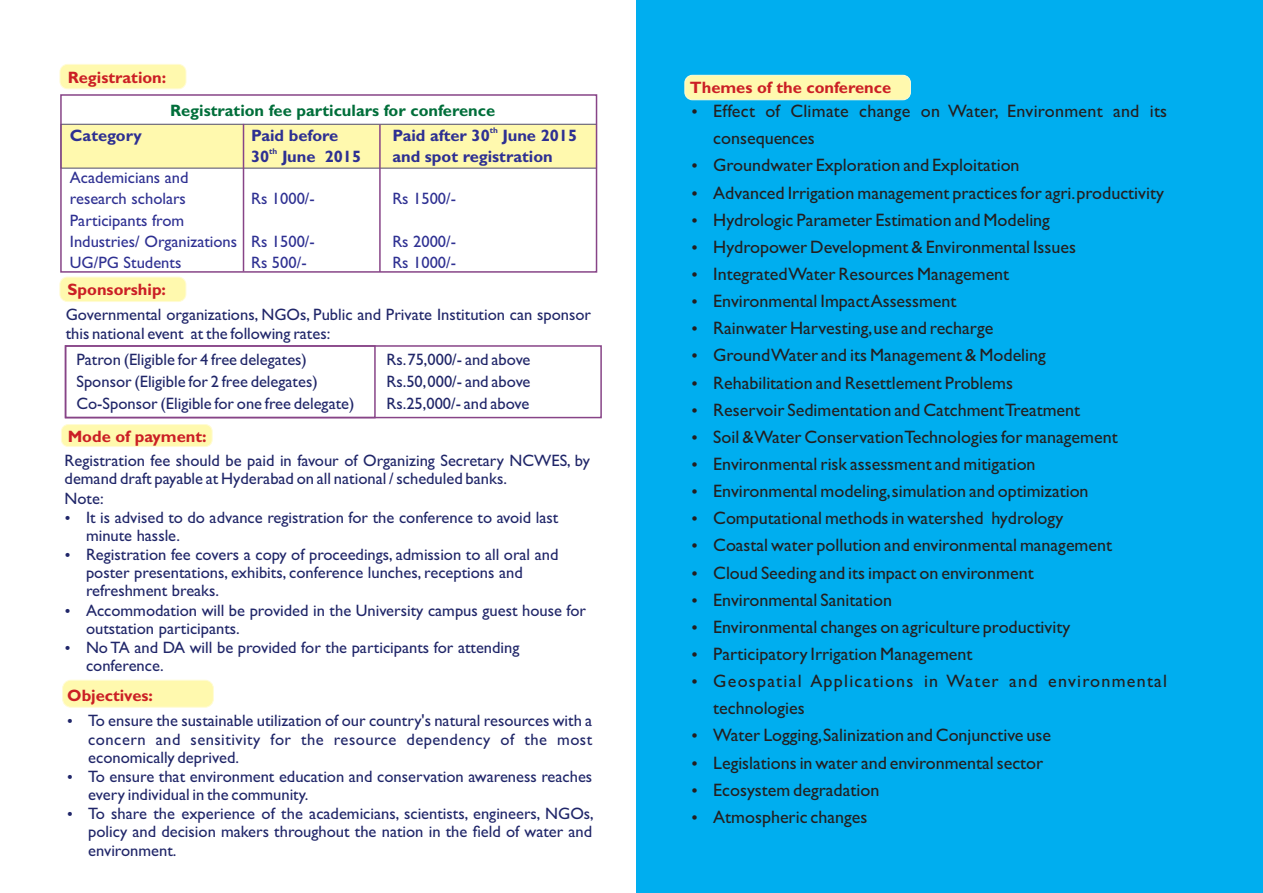
<style>
.page{position:relative;width:1263px;height:893px;background:#fff}
.page>*{position:absolute;margin:0;border:0;box-sizing:border-box;transform-origin:0 0}
.t1{font:18px/27.2px "Gill Sans";color:#231f20}
.t2{font:18px/27.2px "Gill Sans";letter-spacing:.07em;color:#231f20}
.t3{font:16.5px/18.1px "Gill Sans";color:#202669}
.t4{font:16.5px/21px "Gill Sans";color:#2e3092}
.t5{font:700 16.5px "Gill Sans";color:#cb1f25}
.t6{font:700 16.5px/21px "Gill Sans";color:#2e3092}
.t7{font:700 16.5px "Gill Sans";color:#006e3a}
.t8{font:700 8.25px "Gill Sans";color:#2e3092}
</style>
<div class="page">
<svg style="left:63px;top:123px;width:531px;height:46px;background:#f7f1ac"></svg>
<div style="left:636px;top:0;width:627px;height:893px;background:#00aeef"></div>
<div style="left:684px;top:75px;width:227px;height:25px;background:#fff9ae;border:1px solid #fffcd5;border-radius:7px"></div>
<div style="left:60px;top:64px;width:126px;height:25px;background:#fff9ae;border:1px solid #fffcd5;border-radius:7px"></div>
<div style="left:60px;top:277px;width:126px;height:25px;background:#fff9ae;border:1px solid #fffcd5;border-radius:7px"></div>
<div style="left:61px;top:424px;width:152px;height:23px;background:#fff9ae;border:1px solid #fffcd5;border-radius:7px"></div>
<div style="left:62px;top:680px;width:152px;height:28px;background:#fff9ae;border:1px solid #fffcd5;border-radius:8px"></div>
<div style="left:60px;top:94px;width:537px;height:179px;border:2px solid #874487"></div>
<div style="left:65px;top:345px;width:537px;height:73px;border:2px solid #874487"></div>
<div style="left:65px;top:345px;width:311px;height:73px;border:2px solid #874487"></div>
<hr style="left:379px;top:124px;width:2px;height:148px;background:#874487">
<hr style="left:243px;top:124px;width:1px;height:147px;background:#874487">
<p class="t5" style="left:68px;top:71px;width:100px">Registration:</p>
<p class="t7" style="left:170px;top:105px;width:327px">Registration fee particulars for conference</p>
<p class="t6" style="left:70px;top:127px;width:74px">Category</p>
<p class="t4" style="left:70px;top:169px;width:169px">Academicians and research scholars<br>Participants from<br>Industries/ Organizations<br>UG/PG Students</p>
<p class="t5" style="left:68px;top:284px;width:100px">Sponsorship:</p>
<p class="t6" style="left:251px;top:127px;width:89px">Paid before</p>
<p class="t8" style="left:269px;top:148px;width:10px">th</p>
<p class="t6" style="left:251px;top:148px;width:112px">30 June 2015</p>
<p class="t4" style="left:251px;top:190px;width:65px">Rs 1000/-</p>
<p class="t4" style="left:251px;top:232px;width:65px">Rs 1500/-<br>Rs 500/-</p>
<p class="t8" style="left:490px;top:127px;width:10px">th</p>
<p class="t6" style="left:392px;top:127px;width:186px">Paid after 30 June 2015 and spot registration</p>
<p class="t4" style="left:392px;top:190px;width:65px">Rs 1500/-</p>
<p class="t4" style="left:392px;top:232px;width:65px">Rs 2000/-<br>Rs 1000/-</p>
<p class="t3" style="left:66px;top:307px;width:527px;line-height:19.2px">Governmental organizations, NGOs, Public and Private Institution can sponsor this national event at the following rates:</p>
<p class="t3" style="left:77px;top:351px;width:279px;line-height:21.6px">Patron (Eligible for 4 free delegates)<br>Sponsor (Eligible for 2 free delegates)<br>Co-Sponsor (Eligible for one free delegate)</p>
<p class="t3" style="left:386px;top:351px;width:146px;line-height:21.6px;text-align:justify">Rs.75,000/- and above Rs.50,000/- and above Rs.25,000/- and above</p>
<p class="t5" style="left:68px;top:431px;width:140px">Mode of payment:</p>
<p class="t3" style="left:65px;top:453px;width:527px;line-height:18.6px">Registration fee should be paid in favour of Organizing Secretary NCWES, by demand draft payable at Hyderabad on all national / scheduled banks.<br>Note:</p>
<p class="t3" style="left:86px;top:510px;width:474px;text-indent:-21px">• It is advised to do advance registration for the conference to avoid last minute hassle.</p>
<p class="t3" style="left:86px;top:547px;width:474px;text-indent:-21px">• Registration fee covers a copy of proceedings, admission to all oral and poster presentations, exhibits, conference lunches, receptions and refreshment breaks.</p>
<p class="t3" style="left:86px;top:603px;width:502px;text-indent:-21px">• Accommodation will be provided in the University campus guest house for outstation participants.</p>
<p class="t3" style="left:86px;top:640px;width:435px;text-indent:-21px">• No TA and DA will be provided for the participants for attending conference.</p>
<p class="t5" style="left:67px;top:689px;width:87px">Objectives:</p>
<p class="t3" style="left:88px;top:714px;width:505px;text-align:justify;text-indent:-21px">• To ensure the sustainable utilization of our country's natural resources with a concern and sensitivity for the resource dependency of the most economically deprived.</p>
<p class="t3" style="left:88px;top:769px;width:505px;text-indent:-21px">• To ensure that environment education and conservation awareness reaches every individual in the community.</p>
<p class="t3" style="left:88px;top:806px;width:507px;text-align:justify;text-indent:-21px">• To share the experience of the academicians, scientists, engineers, NGOs, policy and decision makers throughout the nation in the field of water and environment.</p>
<p class="t5" style="left:690px;top:82px;width:203px">Themes of the conference</p>
<p class="t1" style="left:713px;top:99px;width:455px;text-indent:-22px">• Effect of Climate change on Water, Environment and its consequences</p>
<p class="t1" style="left:691px;top:154px;width:330px">• Groundwater Exploration and Exploitation</p>
<p class="t1" style="left:691px;top:181px;width:474px">• Advanced Irrigation management practices for agri.productivity</p>
<p class="t1" style="left:691px;top:208px;width:360px">• Hydrologic Parameter Estimation and Modeling</p>
<p class="t1" style="left:691px;top:235px;width:386px">• Hydropower Development &amp; Environmental Issues</p>
<p class="t1" style="left:691px;top:262px;width:319px">• Integrated Water Resources Management</p>
<p class="t1" style="left:691px;top:289px;width:267px">• Environmental Impact Assessment</p>
<p class="t1" style="left:691px;top:317px;width:303px">• Rainwater Harvesting,use and recharge</p>
<p class="t1" style="left:691px;top:344px;width:356px">• Ground Water and its Management &amp; Modeling</p>
<p class="t1" style="left:691px;top:371px;width:323px">• Rehabilitation and Resettlement Problems</p>
<p class="t1" style="left:691px;top:398px;width:390px">• Reservoir Sedimentation and Catchment Treatment</p>
<p class="t1" style="left:691px;top:425px;width:428px">• Soil &amp; Water Conservation Technologies for management</p>
<p class="t1" style="left:691px;top:452px;width:346px">• Environmental risk assessment and mitigation</p>
<p class="t1" style="left:691px;top:479px;width:399px">• Environmental modeling,simulation and optimization</p>
<p class="t1" style="left:691px;top:507px;width:374px">• Computational methods in watershed hydrology</p>
<p class="t1" style="left:691px;top:534px;width:422px">• Coastal water pollution and environmental management</p>
<p class="t1" style="left:691px;top:561px;width:344px">• Cloud Seeding and its impact on environment</p>
<p class="t1" style="left:691px;top:588px;width:202px">• Environmental Sanitation</p>
<p class="t1" style="left:691px;top:615px;width:380px">• Environmental changes on agriculture productivity</p>
<p class="t1" style="left:691px;top:642px;width:283px">• Participatory Irrigation Management</p>
<p class="t2" style="left:713px;top:669px;width:455px;text-indent:-22px">• Geospatial Applications in Water and environmental technologies</p>
<p class="t1" style="left:691px;top:724px;width:361px">• Water Logging,Salinization and Conjunctive use</p>
<p class="t1" style="left:691px;top:751px;width:354px">• Legislations in water and environmental sector</p>
<p class="t1" style="left:691px;top:778px;width:190px">• Ecosystem degradation</p>
<p class="t1" style="left:691px;top:805px;width:178px">• Atmospheric changes</p>
</div>
